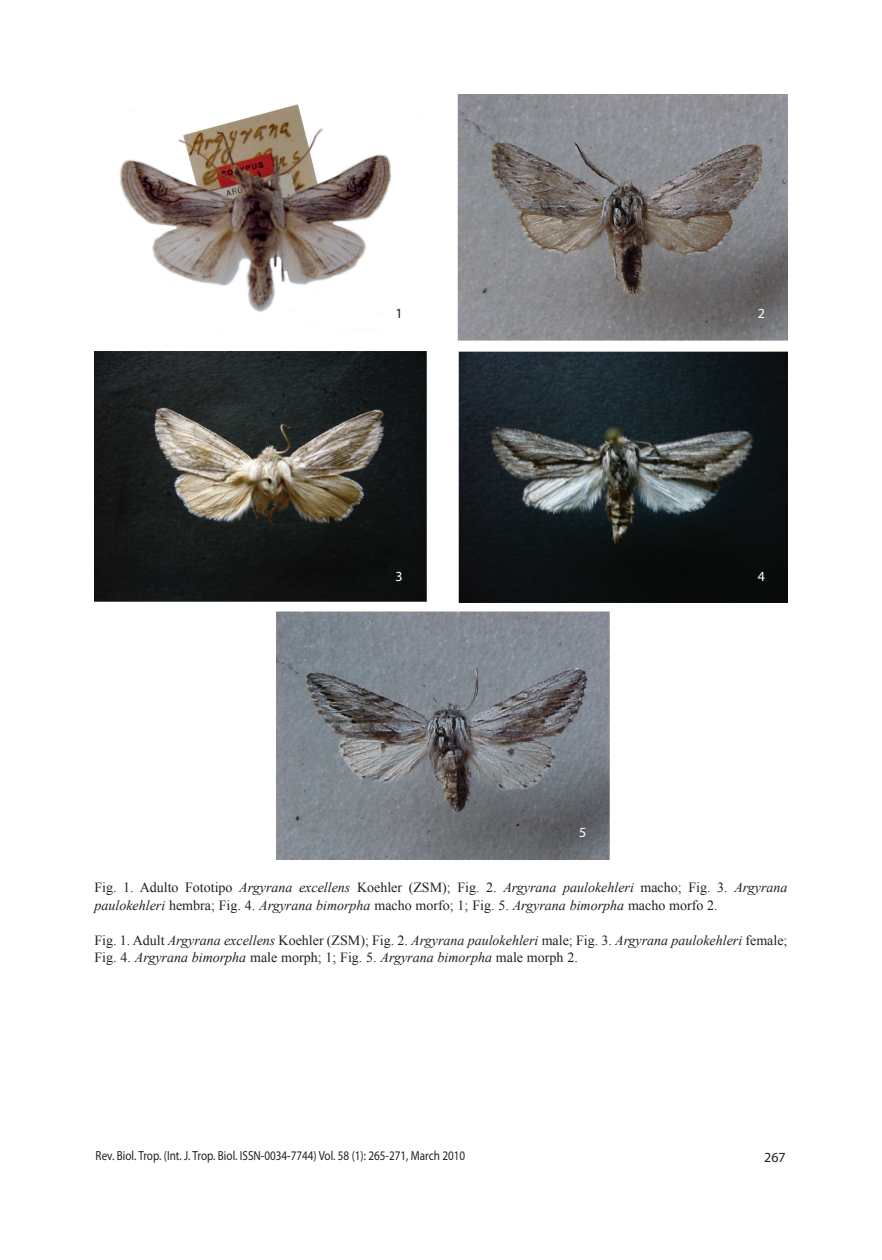
<style>
.page{position:relative;width:882px;height:1260px;background:#fff}
.page>*{position:absolute;margin:0;border:0;box-sizing:border-box;transform-origin:0 0}
.t1{font:14px/17.5px "Times New Roman";color:#231f20}
.t2{font:italic 14px/17.5px "Times New Roman";color:#231f20}
.t3{font:14px "Myriad Pro";color:#231f20}
.t4{font:14px "Myriad Pro";color:#fff}
.t5{font:13.12px "Myriad Pro";color:#231f20;scale:.85 1}
.s1{font-style:italic}
.s2{font-style:normal}
</style>
<div class="page">
<img style="left:94px;top:94px;width:694px;height:766px">
<p class="t3" style="left:396px;top:304px;width:9px">1</p>
<p class="t4" style="left:758px;top:304px;width:9px">2</p>
<p class="t4" style="left:396px;top:568px;width:9px">3</p>
<p class="t4" style="left:758px;top:568px;width:9px">4</p>
<p class="t4" style="left:579px;top:824px;width:9px">5</p>
<p class="t1" style="left:94px;top:878px;width:694px">Fig. 1. Adulto Fototipo <span class="s1">Argyrana excellens</span> Koehler (ZSM); Fig. 2. <span class="s1">Argyrana paulokehleri</span> macho; Fig. 3. <span class="s1">Argyrana paulokehleri</span> hembra; Fig. 4. <span class="s1">Argyrana bimorpha</span> macho morfo; 1; Fig. 5. <span class="s1">Argyrana bimorpha</span> macho morfo 2.</p>
<p class="t2" style="left:94px;top:931px;width:695px"><span class="s2">Fig. 1. Adult</span> Argyrana excellens <span class="s2">Koehler (ZSM); Fig. 2.</span> Argyrana paulokehleri <span class="s2">male; Fig. 3.</span> Argyrana paulokehleri <span class="s2">female;<br>Fig. 4.</span> Argyrana bimorpha <span class="s2">male morph; 1; Fig. 5.</span> Argyrana bimorpha <span class="s2">male morph 2.</span></p>
<p class="t5" style="left:96px;top:1147px;width:436px">Rev. Biol. Trop. (Int. J. Trop. Biol. ISSN-0034-7744) Vol. 58 (1): 265-271, March 2010</p>
<p class="t3" style="left:764px;top:1149px;width:23px">267</p>
</div>
